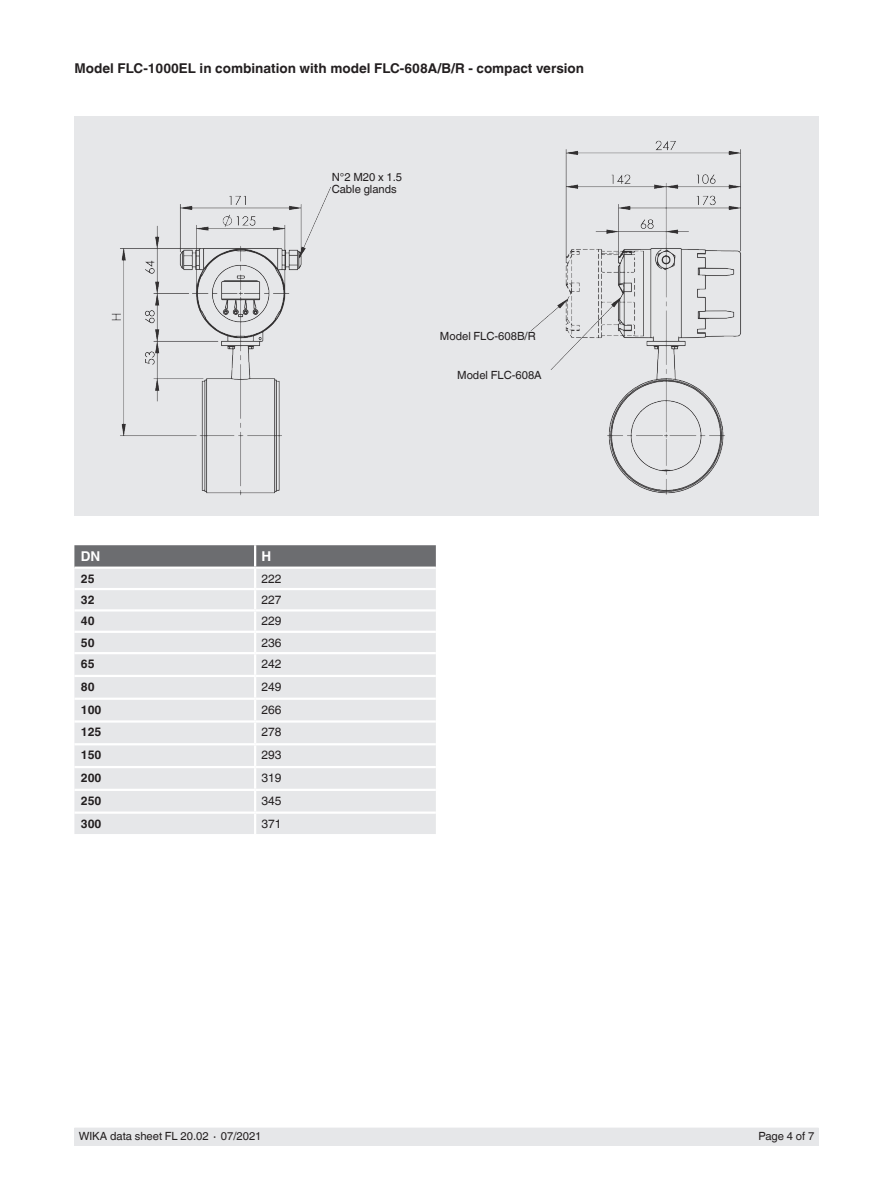
<style>
.page{position:relative;width:893px;height:1188px;background:#fff}
.page>*{position:absolute;margin:0;border:0;box-sizing:border-box;transform-origin:0 0}
.t1{font:700 13.5px "Helvetica World";color:#231f20}
.t2{font:700 13.5px "Helvetica World";color:#fff}
.t3{font:12px "Helvetica World";color:#231f20}
.t4{font:700 12px "Helvetica World";color:#231f20}
.t5{font:11.25px/12px "Helvetica World";color:#231f20}
</style>
<div class="page">
<div style="left:74px;top:1128px;width:745px;height:17px;background:#e6e7e9"></div>
<div style="left:74px;top:117px;width:745px;height:399px;background:#e6e7e9"></div>
<img style="left:111px;top:140px;width:630px;height:356px">
<div style="left:332px;top:161px;width:112px;height:32px;background:#e6e7e9"></div>
<div style="left:440px;top:332px;width:97px;height:16px;background:#e6e7e9"></div>
<div style="left:457px;top:371px;width:99px;height:20px;background:#e6e7e9"></div>
<div style="left:74px;top:654px;width:362px;height:180px;background:#e6e7e9"></div>
<svg style="left:74px;top:545px;width:362px;height:107px;background:#cfd0d2"></svg>
<hr style="left:254px;top:654px;width:2px;height:21px;background:#fff">
<hr style="left:74px;top:675px;width:181px;height:2px;background:#fff">
<hr style="left:255px;top:675px;width:181px;height:2px;background:#fff">
<hr style="left:254px;top:677px;width:2px;height:21px;background:#fff">
<hr style="left:74px;top:698px;width:181px;height:2px;background:#fff">
<hr style="left:255px;top:698px;width:181px;height:2px;background:#fff">
<hr style="left:254px;top:700px;width:2px;height:20px;background:#fff">
<hr style="left:74px;top:720px;width:181px;height:3px;background:#fff">
<hr style="left:255px;top:720px;width:181px;height:3px;background:#fff">
<hr style="left:254px;top:723px;width:2px;height:20px;background:#fff">
<hr style="left:74px;top:743px;width:181px;height:2px;background:#fff">
<hr style="left:255px;top:743px;width:181px;height:2px;background:#fff">
<hr style="left:254px;top:745px;width:2px;height:21px;background:#fff">
<hr style="left:74px;top:766px;width:181px;height:2px;background:#fff">
<hr style="left:255px;top:766px;width:181px;height:2px;background:#fff">
<hr style="left:254px;top:768px;width:2px;height:21px;background:#fff">
<hr style="left:74px;top:789px;width:181px;height:2px;background:#fff">
<hr style="left:255px;top:789px;width:181px;height:2px;background:#fff">
<hr style="left:254px;top:791px;width:2px;height:21px;background:#fff">
<hr style="left:74px;top:812px;width:181px;height:2px;background:#fff">
<hr style="left:255px;top:812px;width:181px;height:2px;background:#fff">
<hr style="left:254px;top:814px;width:2px;height:20px;background:#fff">
<hr style="left:254px;top:545px;width:2px;height:22px;background:#fff">
<hr style="left:74px;top:567px;width:181px;height:2px;background:#fff">
<hr style="left:255px;top:567px;width:181px;height:2px;background:#fff">
<p class="t1" style="left:74px;top:61px;width:511px">Model FLC-1000EL in combination with model FLC-608A/B/R - compact version</p>
<p class="t5" style="left:332px;top:171px;width:72px">N°2 M20 x 1.5<br>Cable glands</p>
<p class="t5" style="left:440px;top:330px;width:97px">Model FLC-608B/R</p>
<p class="t5" style="left:457px;top:369px;width:86px">Model FLC-608A</p>
<p class="t2" style="left:81px;top:549px;width:21px">DN</p>
<p class="t2" style="left:261px;top:549px;width:11px">H</p>
<p class="t4" style="left:81px;top:572px;width:15px">25</p>
<p class="t3" style="left:261px;top:572px;width:22px">222</p>
<p class="t4" style="left:81px;top:593px;width:15px">32</p>
<p class="t3" style="left:261px;top:593px;width:22px">227</p>
<p class="t4" style="left:81px;top:614px;width:15px">40</p>
<p class="t3" style="left:261px;top:614px;width:22px">229</p>
<p class="t4" style="left:81px;top:636px;width:15px">50</p>
<p class="t3" style="left:261px;top:636px;width:22px">236</p>
<p class="t4" style="left:81px;top:657px;width:15px">65</p>
<p class="t3" style="left:261px;top:657px;width:22px">242</p>
<p class="t4" style="left:81px;top:680px;width:15px">80</p>
<p class="t3" style="left:261px;top:680px;width:22px">249</p>
<p class="t4" style="left:81px;top:703px;width:22px">100</p>
<p class="t3" style="left:261px;top:703px;width:22px">266</p>
<p class="t4" style="left:81px;top:725px;width:22px">125</p>
<p class="t3" style="left:261px;top:725px;width:22px">278</p>
<p class="t4" style="left:81px;top:748px;width:22px">150</p>
<p class="t3" style="left:261px;top:748px;width:22px">293</p>
<p class="t4" style="left:81px;top:771px;width:22px">200</p>
<p class="t3" style="left:261px;top:771px;width:22px">319</p>
<p class="t4" style="left:81px;top:794px;width:22px">250</p>
<p class="t3" style="left:261px;top:794px;width:22px">345</p>
<p class="t4" style="left:81px;top:816px;width:22px">300</p>
<p class="t3" style="left:261px;top:816px;width:22px">371</p>
<p class="t5" style="left:79px;top:1130px;width:184px">WIKA data sheet FL 20.02 ∙ 07/2021</p>
<p class="t5" style="left:759px;top:1130px;width:57px">Page 4 of 7</p>
</div>
